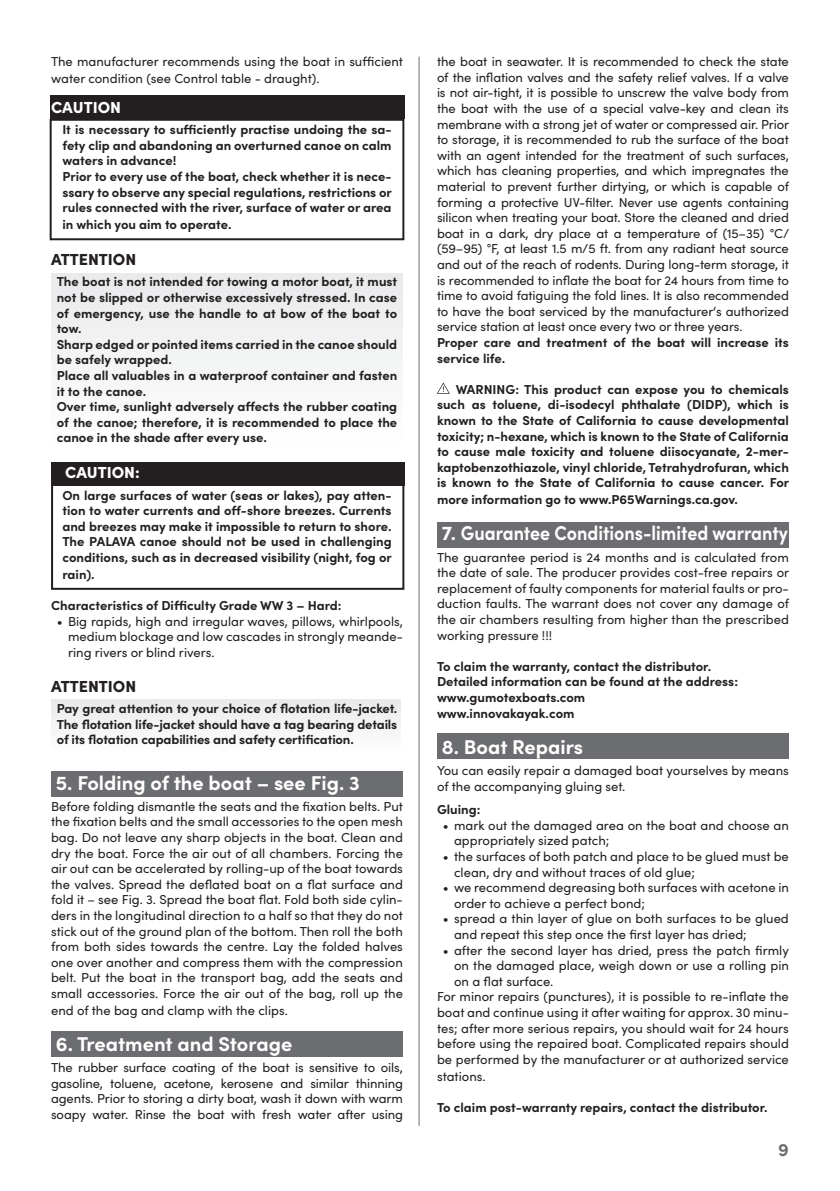
<style>
.page{position:relative;width:840px;height:1191px;background:#fff}
.page>*{position:absolute;margin:0;border:0;box-sizing:border-box;transform-origin:0 0}
.t1{font:700 20px "Sofia Pro";color:#fff}
.t2{font:700 18px "Sofia Pro";color:#6c6d70}
.t3{font:900 16px "Sofia Pro";color:#231f20}
.t4{font:900 16px "Sofia Pro";color:#fff}
.t5{font:13px/15.6px "Sofia Pro";color:#231f20}
.t6{font:700 13px/15.8px "Sofia Pro";color:#231f20}
</style>
<div class="page">
<div style="left:51px;top:699px;width:350px;height:54px;background:#f3f4f4"></div>
<div style="left:51px;top:480px;width:353px;height:110px;border:2px solid #231f20"></div>
<div style="left:51px;top:462px;width:353px;height:24px;background:#231f20"></div>
<div style="left:51px;top:274px;width:352px;height:174px;background:#f3f4f4"></div>
<div style="left:50px;top:96px;width:354px;height:23px;background:#231f20"></div>
<div style="left:437px;top:733px;width:351px;height:26px;background:#6c6d70"></div>
<div style="left:437px;top:522px;width:351px;height:26px;background:#6c6d70"></div>
<div style="left:51px;top:1031px;width:352px;height:26px;background:#6c6d70"></div>
<div style="left:51px;top:771px;width:352px;height:25px;background:#6c6d70"></div>
<svg style="left:437px;top:383px;width:12px;height:11px"></svg>
<hr style="left:418px;top:57px;width:1px;height:1068px;background:#6c6d70">
<div style="left:50px;top:119px;width:354px;height:121px;border:2px solid #231f20"></div>
<p class="t5" style="left:51px;top:52px;width:353px;line-height:16.8px">The manufacturer recommends using the boat in sufficient water condition (see Control table - draught).</p>
<p class="t4" style="left:51px;top:95px;width:71px">CAUTION</p>
<p class="t6" style="left:62px;top:121px;width:331px">It is necessary to sufficiently practise undoing the sa&shy;fety clip and abandoning an overturned canoe on calm waters in advance!<br>Prior to every use of the boat, check whether it is nece&shy;ssary to observe any special regulations, restrictions or rules connected with the river, surface of water or area in which you aim to operate.</p>
<p class="t3" style="left:51px;top:247px;width:87px">ATTENTION</p>
<p class="t6" style="left:57px;top:273px;width:342px">The boat is not intended for towing a motor boat, it must not be slipped or otherwise excessively stressed. In case of emergency, use the handle to at bow of the boat to tow.<br>Sharp edged or pointed items carried in the canoe should be safely wrapped.<br>Place all valuables in a waterproof container and fasten it to the canoe.<br>Over time, sunlight adversely affects the rubber coating of the canoe; therefore, it is recommended to place the canoe in the shade after every use.</p>
<p class="t4" style="left:65px;top:460px;width:76px">CAUTION:</p>
<p class="t6" style="left:62px;top:486px;width:331px;text-align:justify">On large surfaces of water (seas or lakes), pay atten&shy;tion to water currents and off-shore breezes. Currents and breezes may make it impossible to return to shore.<br>The PALAVA canoe should not be used in challenging conditions, such as in decreased visibility (night, fog or rain).</p>
<p class="t6" style="left:51px;top:596px;width:292px">Characteristics of Difficulty Grade WW 3 – Hard:</p>
<p class="t5" style="left:68px;top:612px;width:336px;text-align:justify;text-indent:-11px">• Big rapids, high and irregular waves, pillows, whirlpools, medium blockage and low cascades in strongly meande&shy;ring rivers or blind rivers.</p>
<p class="t3" style="left:51px;top:673px;width:87px">ATTENTION</p>
<p class="t6" style="left:57px;top:699px;width:342px;text-align:justify">Pay great attention to your choice of flotation life-jacket.<br>The flotation life-jacket should have a tag bearing details of its flotation capabilities and safety certification.</p>
<h1 class="t1" style="left:56px;top:767px;width:305px">5. Folding of the boat – see Fig. 3</h1>
<p class="t5" style="left:51px;top:797px;width:353px;text-align:justify">Before folding dismantle the seats and the fixation belts. Put the fixation belts and the small accessories to the open mesh bag. Do not leave any sharp objects in the boat. Clean and dry the boat. Force the air out of all chambers. Forcing the air out can be accelerated by rolling-up of the boat towards the valves. Spread the deflated boat on a flat surface and fold it – see Fig. 3. Spread the boat flat. Fold both side cylin&shy;ders in the longitudinal direction to a half so that they do not stick out of the ground plan of the bottom. Then roll the both from both sides towards the centre. Lay the folded halves one over another and compress them with the compression belt. Put the boat in the transport bag, add the seats and small accessories. Force the air out of the bag, roll up the end of the bag and clamp with the clips.</p>
<h1 class="t1" style="left:56px;top:1028px;width:238px">6. Treatment and Storage</h1>
<p class="t5" style="left:51px;top:1059px;width:353px;text-align:justify">The rubber surface coating of the boat is sensitive to oils, gasoline, toluene, acetone, kerosene and similar thinning agents. Prior to storing a dirty boat, wash it down with warm soapy water. Rinse the boat with fresh water after using</p>
<p class="t5" style="left:437px;top:53px;width:353px;text-align:justify">the boat in seawater. It is recommended to check the state of the inflation valves and the safety relief valves. If a valve is not air-tight, it is possible to unscrew the valve body from the boat with the use of a special valve-key and clean its membrane with a strong jet of water or compressed air. Prior to storage, it is recommended to rub the surface of the boat with an agent intended for the treatment of such surfaces, which has cleaning properties, and which impregnates the material to prevent further dirtying, or which is capable of forming a protective UV-filter. Never use agents containing silicon when treating your boat. Store the cleaned and dried boat in a dark, dry place at a temperature of (15–35) °C/ (59–95) °F, at least 1.5 m/5 ft. from any radiant heat source and out of the reach of rodents. During long-term storage, it is recommended to inflate the boat for 24 hours from time to time to avoid fatiguing the fold lines. It is also recommended to have the boat serviced by the manufacturer‘s authorized service station at least once every two or three years.</p>
<p class="t6" style="left:437px;top:333px;width:353px">Proper care and treatment of the boat will increase its service life.</p>
<p class="t6" style="left:437px;top:380px;width:353px;text-align:justify;text-indent:19px">WARNING: This product can expose you to chemicals such as toluene, di-isodecyl phthalate (DIDP), which is known to the State of California to cause developmental toxicity; n-hexane, which is known to the State of California to cause male toxicity and toluene diisocyanate, 2-mer&shy;kaptobenzothiazole, vinyl chloride, Tetrahydrofuran, which is known to the State of California to cause cancer. For more information go to www.P65Warnings.ca.gov.</p>
<h1 class="t1" style="left:441px;top:518px;width:347px">7. Guarantee Conditions-limited warranty</h1>
<p class="t5" style="left:437px;top:548px;width:353px;text-align:justify">The guarantee period is 24 months and is calculated from the date of sale. The producer provides cost-free repairs or replacement of faulty components for material faults or pro&shy;duction faults. The warrant does not cover any damage of the air chambers resulting from higher than the prescribed working pressure !!!</p>
<p class="t6" style="left:437px;top:657px;width:302px">To claim the warranty, contact the distributor.<br>Detailed information can be found at the address: www.gumotexboats.com<br>www.innovakayak.com</p>
<h1 class="t1" style="left:441px;top:731px;width:143px">8. Boat Repairs</h1>
<p class="t5" style="left:437px;top:762px;width:353px">You can easily repair a damaged boat yourselves by means of the accompanying gluing set.</p>
<p class="t6" style="left:437px;top:800px;width:45px">Gluing:</p>
<p class="t5" style="left:454px;top:816px;width:336px;text-indent:-11px">• mark out the damaged area on the boat and choose an appropriately sized patch;</p>
<p class="t5" style="left:454px;top:848px;width:336px;text-indent:-11px">• the surfaces of both patch and place to be glued must be clean, dry and without traces of old glue;</p>
<p class="t5" style="left:454px;top:879px;width:336px;text-indent:-11px">• we recommend degreasing both surfaces with acetone in order to achieve a perfect bond;</p>
<p class="t5" style="left:454px;top:910px;width:336px;text-indent:-11px">• spread a thin layer of glue on both surfaces to be glued and repeat this step once the first layer has dried;</p>
<p class="t5" style="left:442px;top:941px;width:347px">• after the second layer has dried, press the patch firmly</p>
<p class="t5" style="left:454px;top:957px;width:336px">on the damaged place, weigh down or use a rolling pin</p>
<p class="t5" style="left:454px;top:972px;width:101px">on a flat surface.</p>
<p class="t5" style="left:437px;top:988px;width:353px">For minor repairs (punctures), it is possible to re-inflate the</p>
<p class="t5" style="left:437px;top:1004px;width:353px">boat and continue using it after waiting for approx. 30 minu-</p>
<p class="t5" style="left:437px;top:1019px;width:353px">tes; after more serious repairs, you should wait for 24 hours</p>
<p class="t5" style="left:437px;top:1035px;width:353px">before using the repaired boat. Complicated repairs should</p>
<p class="t5" style="left:437px;top:1050px;width:353px">be performed by the manufacturer or at authorized service</p>
<p class="t5" style="left:437px;top:1067px;width:50px">stations.</p>
<p class="t6" style="left:437px;top:1098px;width:332px">To claim post-warranty repairs, contact the distributor.</p>
<h2 class="t2" style="left:777px;top:1135px;width:12px">9</h2>
</div>
